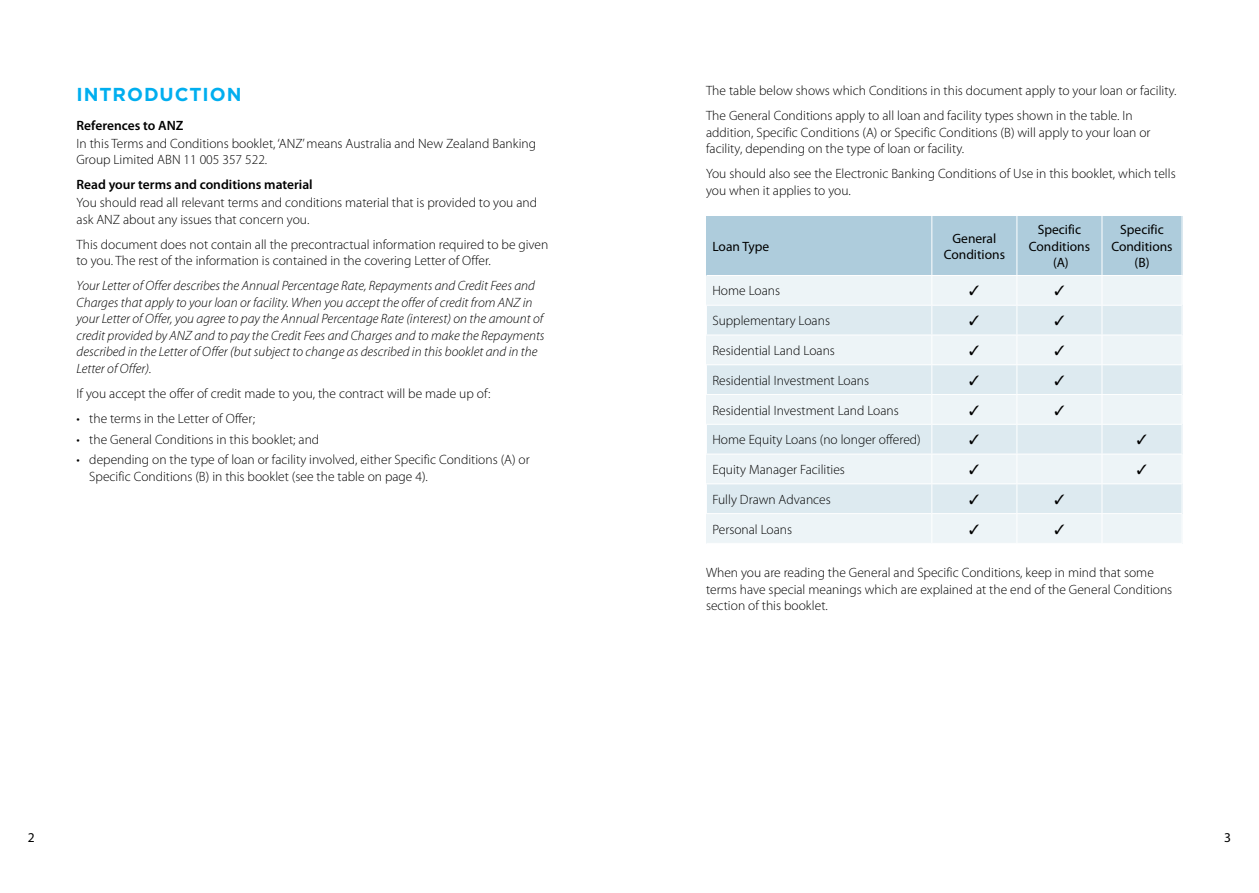
<style>
.page{position:relative;width:1259px;height:893px;background:#fff}
.page>*{position:absolute;margin:0;border:0;box-sizing:border-box;transform-origin:0 0}
.t1{font:700 18.75px "Gotham";letter-spacing:.05em;color:#00aeef}
.t2{font:300 13.5px/16.5px "Myriad Pro";color:#000}
.t3{font:italic 300 13.5px/16.5px "Myriad Pro";color:#000}
.t4{font:13.5px/16.5px "Myriad Pro";color:#000;text-align:center}
.t5{font:600 13.5px "Myriad Pro";color:#000}
</style>
<div class="page">
<div style="left:706px;top:275px;width:226px;height:30px;background:#edf4f7"></div>
<div style="left:706px;top:335px;width:226px;height:30px;background:#edf4f7"></div>
<div style="left:706px;top:395px;width:226px;height:29px;background:#edf4f7"></div>
<div style="left:706px;top:454px;width:226px;height:30px;background:#edf4f7"></div>
<div style="left:706px;top:514px;width:226px;height:29px;background:#edf4f7"></div>
<div style="left:932px;top:514px;width:85px;height:29px;background:#edf4f7"></div>
<div style="left:1017px;top:514px;width:85px;height:29px;background:#edf4f7"></div>
<div style="left:1102px;top:514px;width:80px;height:29px;background:#edf4f7"></div>
<div style="left:706px;top:216px;width:226px;height:59px;background:#aeccdc"></div>
<div style="left:932px;top:216px;width:85px;height:59px;background:#aeccdc"></div>
<div style="left:1017px;top:216px;width:85px;height:59px;background:#aeccdc"></div>
<div style="left:1102px;top:216px;width:80px;height:59px;background:#aeccdc"></div>
<div style="left:932px;top:275px;width:85px;height:30px;background:#edf4f7"></div>
<div style="left:1017px;top:275px;width:85px;height:30px;background:#edf4f7"></div>
<div style="left:1102px;top:275px;width:80px;height:30px;background:#edf4f7"></div>
<div style="left:932px;top:335px;width:85px;height:30px;background:#edf4f7"></div>
<div style="left:1017px;top:335px;width:85px;height:30px;background:#edf4f7"></div>
<div style="left:1102px;top:335px;width:80px;height:30px;background:#edf4f7"></div>
<div style="left:932px;top:395px;width:85px;height:29px;background:#edf4f7"></div>
<div style="left:1017px;top:395px;width:85px;height:29px;background:#edf4f7"></div>
<div style="left:1102px;top:395px;width:80px;height:29px;background:#edf4f7"></div>
<div style="left:932px;top:454px;width:85px;height:30px;background:#edf4f7"></div>
<div style="left:1017px;top:454px;width:85px;height:30px;background:#edf4f7"></div>
<div style="left:1102px;top:454px;width:80px;height:30px;background:#edf4f7"></div>
<div style="left:706px;top:305px;width:226px;height:30px;background:#ddeaf0"></div>
<div style="left:932px;top:305px;width:85px;height:30px;background:#ddeaf0"></div>
<div style="left:1017px;top:305px;width:85px;height:30px;background:#ddeaf0"></div>
<div style="left:1102px;top:305px;width:80px;height:30px;background:#ddeaf0"></div>
<div style="left:706px;top:365px;width:226px;height:30px;background:#ddeaf0"></div>
<div style="left:932px;top:365px;width:85px;height:30px;background:#ddeaf0"></div>
<div style="left:1017px;top:365px;width:85px;height:30px;background:#ddeaf0"></div>
<div style="left:1102px;top:365px;width:80px;height:30px;background:#ddeaf0"></div>
<div style="left:706px;top:424px;width:226px;height:30px;background:#ddeaf0"></div>
<div style="left:932px;top:424px;width:85px;height:30px;background:#ddeaf0"></div>
<div style="left:1017px;top:424px;width:85px;height:30px;background:#ddeaf0"></div>
<div style="left:1102px;top:424px;width:80px;height:30px;background:#ddeaf0"></div>
<div style="left:706px;top:484px;width:226px;height:30px;background:#ddeaf0"></div>
<div style="left:932px;top:484px;width:85px;height:30px;background:#ddeaf0"></div>
<div style="left:1017px;top:484px;width:85px;height:30px;background:#ddeaf0"></div>
<div style="left:1102px;top:484px;width:80px;height:30px;background:#ddeaf0"></div>
<hr style="left:931px;top:216px;width:1px;height:59px;background:#fff">
<hr style="left:1016px;top:216px;width:1px;height:59px;background:#fff">
<hr style="left:1101px;top:216px;width:1px;height:59px;background:#fff">
<hr style="left:1181px;top:216px;width:1px;height:59px;background:#fff">
<hr style="left:706px;top:275px;width:226px;height:1px;background:#fff">
<hr style="left:932px;top:275px;width:85px;height:1px;background:#fff">
<hr style="left:1017px;top:275px;width:85px;height:1px;background:#fff">
<hr style="left:1102px;top:275px;width:80px;height:1px;background:#fff">
<svg style="left:706px;top:306px;width:1px;height:29px"></svg>
<hr style="left:706px;top:305px;width:226px;height:1px;background:#fff">
<hr style="left:932px;top:305px;width:85px;height:1px;background:#fff">
<hr style="left:1017px;top:305px;width:85px;height:1px;background:#fff">
<hr style="left:1102px;top:305px;width:80px;height:1px;background:#fff">
<hr style="left:706px;top:335px;width:226px;height:1px;background:#fff">
<hr style="left:932px;top:335px;width:85px;height:1px;background:#fff">
<hr style="left:1017px;top:335px;width:85px;height:1px;background:#fff">
<hr style="left:1102px;top:335px;width:80px;height:1px;background:#fff">
<svg style="left:706px;top:365px;width:1px;height:29px"></svg>
<hr style="left:706px;top:364px;width:226px;height:1px;background:#fff">
<hr style="left:932px;top:364px;width:85px;height:1px;background:#fff">
<hr style="left:1017px;top:364px;width:85px;height:1px;background:#fff">
<hr style="left:1102px;top:364px;width:80px;height:1px;background:#fff">
<hr style="left:706px;top:394px;width:226px;height:1px;background:#fff">
<hr style="left:932px;top:394px;width:85px;height:1px;background:#fff">
<hr style="left:1017px;top:394px;width:85px;height:1px;background:#fff">
<hr style="left:1102px;top:394px;width:80px;height:1px;background:#fff">
<svg style="left:706px;top:425px;width:1px;height:29px"></svg>
<hr style="left:706px;top:424px;width:226px;height:1px;background:#fff">
<hr style="left:932px;top:424px;width:85px;height:1px;background:#fff">
<hr style="left:1017px;top:424px;width:85px;height:1px;background:#fff">
<hr style="left:1102px;top:424px;width:80px;height:1px;background:#fff">
<hr style="left:706px;top:454px;width:226px;height:1px;background:#fff">
<hr style="left:932px;top:454px;width:85px;height:1px;background:#fff">
<hr style="left:1017px;top:454px;width:85px;height:1px;background:#fff">
<hr style="left:1102px;top:454px;width:80px;height:1px;background:#fff">
<svg style="left:706px;top:484px;width:1px;height:29px"></svg>
<hr style="left:706px;top:483px;width:226px;height:1px;background:#fff">
<hr style="left:932px;top:483px;width:85px;height:1px;background:#fff">
<hr style="left:1017px;top:483px;width:85px;height:1px;background:#fff">
<hr style="left:1102px;top:483px;width:80px;height:1px;background:#fff">
<svg style="left:931px;top:276px;width:1px;height:267px"></svg>
<svg style="left:1016px;top:306px;width:1px;height:207px"></svg>
<svg style="left:1101px;top:306px;width:1px;height:207px"></svg>
<svg style="left:1181px;top:306px;width:1px;height:207px"></svg>
<hr style="left:706px;top:513px;width:226px;height:1px;background:#fff">
<hr style="left:932px;top:513px;width:85px;height:1px;background:#fff">
<hr style="left:1017px;top:513px;width:85px;height:1px;background:#fff">
<hr style="left:1102px;top:513px;width:80px;height:1px;background:#fff">
<h2 class="t1" style="left:77px;top:83px;width:166px">INTRODUCTION</h2>
<h3 class="t5" style="left:77px;top:117px;width:108px">References to ANZ</h3>
<p class="t2" style="left:77px;top:135px;width:461px">In this Terms and Conditions booklet, ‘ANZ’ means Australia and New Zealand Banking<br>Group Limited ABN 11 005 357 522.</p>
<h3 class="t5" style="left:77px;top:176px;width:238px">Read your terms and conditions material</h3>
<p class="t2" style="left:77px;top:194px;width:462px">You should read all relevant terms and conditions material that is provided to you and ask ANZ about any issues that concern you.</p>
<p class="t2" style="left:77px;top:236px;width:473px">This document does not contain all the precontractual information required to be given to you. The rest of the information is contained in the covering Letter of Offer.</p>
<p class="t3" style="left:77px;top:277px;width:469px">Your Letter of Offer describes the Annual Percentage Rate, Repayments and Credit Fees and Charges that apply to your loan or facility. When you accept the offer of credit from ANZ in your Letter of Offer, you agree to pay the Annual Percentage Rate (interest) on the amount of credit provided by ANZ and to pay the Credit Fees and Charges and to make the Repayments described in the Letter of Offer (but subject to change as described in this booklet and in the Letter of Offer).</p>
<p class="t2" style="left:77px;top:385px;width:415px">If you accept the offer of credit made to you, the contract will be made up of:</p>
<p class="t2" style="left:77px;top:410px;width:180px">• the terms in the Letter of Offer;</p>
<p class="t2" style="left:77px;top:431px;width:244px">• the General Conditions in this booklet; and</p>
<p class="t2" style="left:89px;top:451px;width:442px;text-indent:-13px">• depending on the type of loan or facility involved, either Specific Conditions (A) or<br>Specific Conditions (B) in this booklet (see the table on page 4).</p>
<p class="t2" style="left:706px;top:82px;width:472px">The table below shows which Conditions in this document apply to your loan or facility.</p>
<p class="t2" style="left:706px;top:107px;width:446px">The General Conditions apply to all loan and facility types shown in the table. In addition, Specific Conditions (A) or Specific Conditions (B) will apply to your loan or facility, depending on the type of loan or facility.</p>
<p class="t2" style="left:706px;top:165px;width:471px">You should also see the Electronic Banking Conditions of Use in this booklet, which tells you when it applies to you.</p>
<p class="t4" style="left:712px;top:238px;width:58px">Loan Type</p>
<p class="t4" style="left:943px;top:230px;width:63px">General<br>Conditions</p>
<p class="t4" style="left:1029px;top:221px;width:63px">Specific<br>Conditions (A)</p>
<p class="t4" style="left:1111px;top:221px;width:63px">Specific<br>Conditions (B)</p>
<p class="t2" style="left:712px;top:283px;width:69px">Home Loans</p>
<p class="t2" style="left:712px;top:312px;width:119px">Supplementary Loans</p>
<p class="t2" style="left:712px;top:342px;width:124px">Residential Land Loans</p>
<p class="t2" style="left:712px;top:372px;width:158px">Residential Investment Loans</p>
<p class="t2" style="left:712px;top:402px;width:188px">Residential Investment Land Loans</p>
<p class="t2" style="left:712px;top:431px;width:210px">Home Equity Loans (no longer offered)</p>
<p class="t2" style="left:712px;top:461px;width:134px">Equity Manager Facilities</p>
<p class="t2" style="left:712px;top:491px;width:120px">Fully Drawn Advances</p>
<p class="t2" style="left:712px;top:521px;width:81px">Personal Loans</p>
<p class="t2" style="left:706px;top:564px;width:468px">When you are reading the General and Specific Conditions, keep in mind that some terms have special meanings which are explained at the end of the General Conditions section of this booklet.</p>
<p class="t4" style="left:28px;top:829px;width:8px">2</p>
<p class="t4" style="left:1224px;top:829px;width:8px">3</p>
</div>
